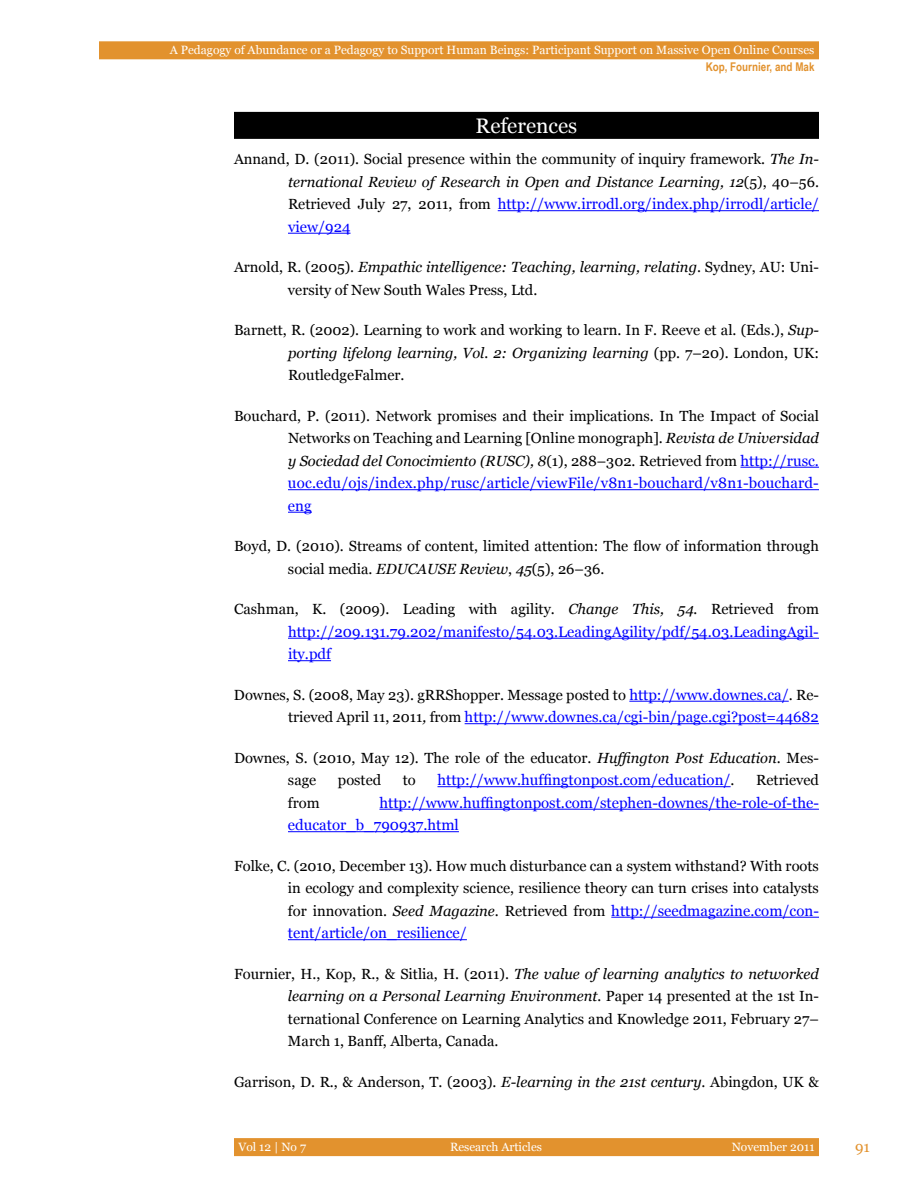
<style>
.page{position:relative;width:918px;height:1188px;background:#fff}
.page>*{position:absolute;margin:0;border:0;box-sizing:border-box;transform-origin:0 0}
.t1{font:21px "Georgia";color:#fff}
.t2{font:15px/22.5px "Georgia";color:#00f}
.t3{font:15px "Georgia";color:#e2922e}
.t4{font:14.7px/22.5px "Georgia";color:#000;text-align:justify}
.t5{font:12px "Georgia";color:#fff}
.t6{font:700 12px "Arial Narrow";color:#e2922e}
.s1{font-style:italic}
.s2{font-size:14.7px;color:#000}
.s3{font-size:15px;color:#00f}
.s4{font-style:italic;font-size:14.7px;color:#000}
</style>
<div class="page">
<div style="left:99px;top:41px;width:720px;height:18px;background:#e2922e"></div>
<div style="left:234px;top:1138px;width:585px;height:18px;background:#e2922e"></div>
<div style="left:234px;top:112px;width:585px;height:27px;background:#000"></div>
<hr style="left:498px;top:210px;width:321px;height:1px;background:#00f">
<hr style="left:288px;top:233px;width:63px;height:1px;background:#00f">
<hr style="left:740px;top:467px;width:79px;height:1px;background:#00f">
<hr style="left:288px;top:489px;width:531px;height:1px;background:#00f">
<svg style="left:288px;top:512px;width:24px;height:1px"></svg>
<hr style="left:288px;top:638px;width:531px;height:1px;background:#00f">
<hr style="left:288px;top:660px;width:43px;height:1px;background:#00f">
<hr style="left:629px;top:701px;width:160px;height:1px;background:#00f">
<hr style="left:465px;top:723px;width:354px;height:1px;background:#00f">
<hr style="left:437px;top:786px;width:294px;height:1px;background:#00f">
<hr style="left:379px;top:809px;width:440px;height:1px;background:#00f">
<hr style="left:288px;top:831px;width:171px;height:1px;background:#00f">
<hr style="left:611px;top:917px;width:208px;height:1px;background:#00f">
<hr style="left:288px;top:939px;width:179px;height:1px;background:#00f">
<p class="t5" style="left:170px;top:43px;width:646px">A Pedagogy of Abundance or a Pedagogy to Support Human Beings: Participant Support on Massive Open Online Courses</p>
<p class="t6" style="left:706px;top:58px;width:110px">Kop, Fournier, and Mak</p>
<h1 class="t1" style="left:476px;top:114px;width:103px">References</h1>
<p class="t4" style="left:234px;top:148px;width:587px;text-align:right">Annand, D. (2011). Social presence within the community of inquiry framework. <span class="s1">The In&shy;ternational Review of Research in Open and Distance Learning, 12</span>(5), 40–56.</p>
<p class="t2" style="left:288px;top:193px;width:533px"><span class="s2">Retrieved July 27, 2011, from</span> http://www.irrodl.org/index.php/irrodl/article/ view/924</p>
<p class="t4" style="left:288px;top:256px;width:532px;text-indent:-54px">Arnold, R. (2005). <span class="s1">Empathic intelligence: Teaching, learning, relating</span>. Sydney, AU: Uni&shy;versity of New South Wales Press, Ltd.</p>
<p class="t4" style="left:288px;top:319px;width:532px;text-indent:-54px">Barnett, R. (2002). Learning to work and working to learn. In F. Reeve et al. (Eds.), <span class="s1">Sup&shy;porting lifelong learning, Vol. 2: Organizing learning</span> (pp. 7–20). London, UK:<br>RoutledgeFalmer.</p>
<p class="t4" style="left:288px;top:405px;width:533px;text-indent:-54px">Bouchard, P. (2011). Network promises and their implications. In The Impact of Social Networks on Teaching and Learning [Online monograph]. <span class="s1">Revista de Universidad y Sociedad del Conocimiento (RUSC), 8</span>(1), 288–302. Retrieved from <span class="s3">http://rusc.</span></p>
<p class="t2" style="left:288px;top:472px;width:532px">uoc.edu/ojs/index.php/rusc/article/viewFile/v8n1-bouchard/v8n1-bouchard&shy;eng</p>
<p class="t4" style="left:288px;top:535px;width:532px;text-indent:-54px">Boyd, D. (2010). Streams of content, limited attention: The flow of information through social media. <span class="s1">EDUCAUSE Review</span>, <span class="s1">45</span>(5), 26–36.</p>
<p class="t4" style="left:234px;top:598px;width:587px">Cashman, K. (2009). Leading with agility. <span class="s1">Change This, 54.</span> Retrieved from</p>
<p class="t2" style="left:288px;top:620px;width:532px">http://209.131.79.202/manifesto/54.03.LeadingAgility/pdf/54.03.LeadingAgil&shy;ity.pdf</p>
<p class="t4" style="left:234px;top:684px;width:586px">Downes, S. (2008, May 23). gRRShopper. Message posted to <span class="s3">http://www.downes.ca/</span>. Re-</p>
<p class="t2" style="left:288px;top:706px;width:532px"><span class="s2">trieved April 11, 2011</span><span class="s4">,</span> <span class="s2">from</span> http://www.downes.ca/cgi-bin/page.cgi?post=44682</p>
<p class="t4" style="left:288px;top:747px;width:532px;text-indent:-54px">Downes, S. (2010, May 12). The role of the educator. <span class="s1">Huffington Post Education</span>. Mes&shy;sage</p>
<p class="t4" style="left:338px;top:769px;width:45px">posted</p>
<p class="t4" style="left:403px;top:769px;width:14px">to</p>
<p class="t2" style="left:437px;top:769px;width:299px">http://www.huffingtonpost.com/education/<span class="s2">.</span></p>
<p class="t4" style="left:756px;top:769px;width:64px">Retrieved</p>
<p class="t2" style="left:288px;top:791px;width:532px;text-indent:91px">http://www.huffingtonpost.com/stephen-downes/the-role-of-the&shy;educator_b_790937.html</p>
<p class="t4" style="left:288px;top:855px;width:533px;text-indent:-54px">Folke, C. (2010, December 13). How much disturbance can a system withstand? With roots in ecology and complexity science, resilience theory can turn crises into catalysts for innovation. <span class="s1">Seed Magazine</span>. Retrieved from <span class="s3">http://seedmagazine.com/con-</span></p>
<p class="t2" style="left:288px;top:922px;width:180px">tent/article/on_resilience/</p>
<p class="t4" style="left:288px;top:963px;width:532px;text-indent:-54px">Fournier, H., Kop, R., &amp; Sitlia, H. (2011). <span class="s1">The value of learning analytics to networked learning on a Personal Learning Environment.</span> Paper 14 presented at the 1st In&shy;ternational Conference on Learning Analytics and Knowledge 2011, February 27– March 1, Banff, Alberta, Canada.</p>
<p class="t4" style="left:234px;top:1071px;width:586px">Garrison, D. R., &amp; Anderson, T. (2003). <span class="s1">E-learning in the 21st century</span>. Abingdon, UK &amp;</p>
<p class="t4" style="left:288px;top:792px;width:33px">from</p>
<p class="t5" style="left:238px;top:1140px;width:69px">Vol 12 | No 7</p>
<p class="t5" style="left:450px;top:1140px;width:93px">Research Articles</p>
<p class="t5" style="left:732px;top:1140px;width:84px">November 2011</p>
<p class="t3" style="left:855px;top:1138px;width:16px">91</p>
</div>
